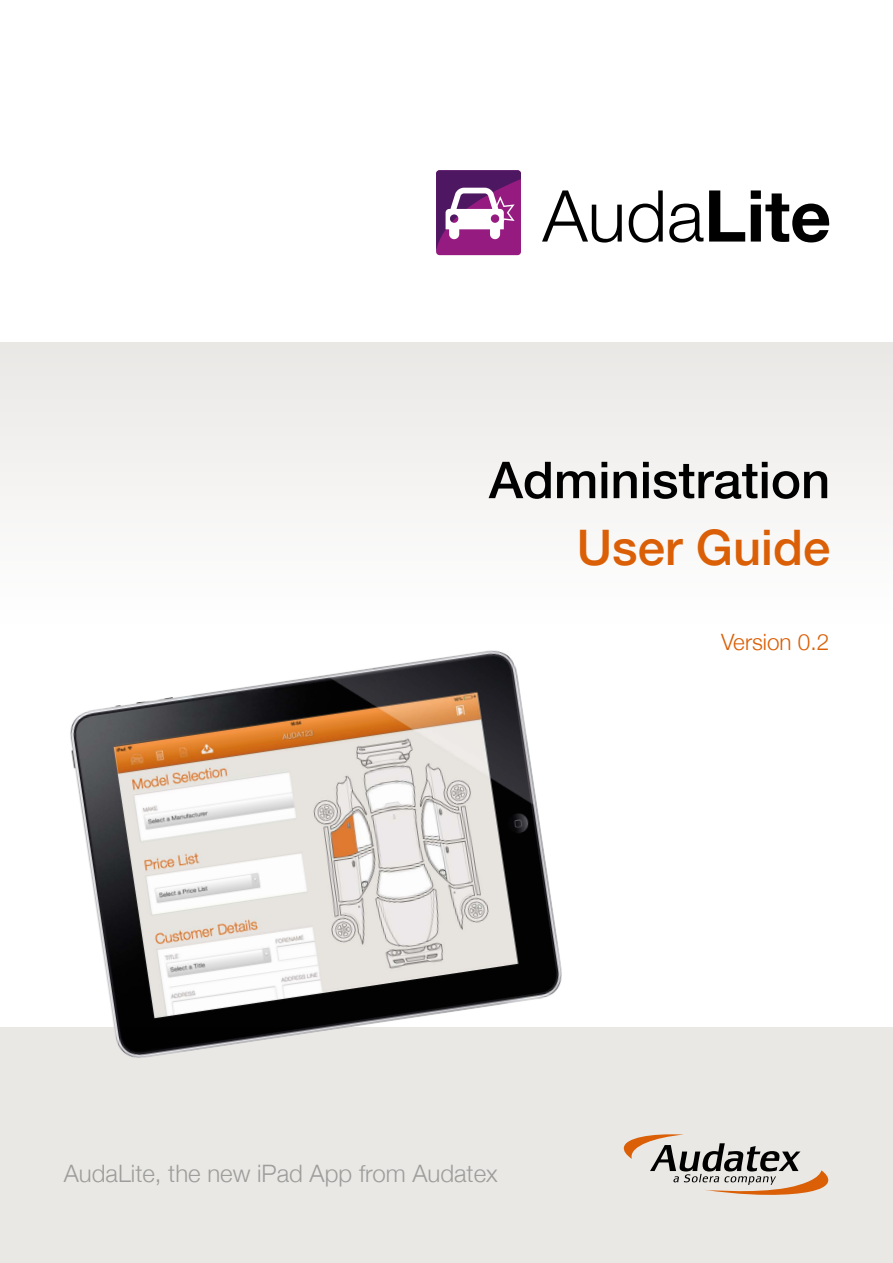
<style>
.page{position:relative;width:893px;height:1263px;background:#fff}
.page>*{position:absolute;margin:0;border:0;box-sizing:border-box;transform-origin:0 0}
.t1{font:500 50.85px "Helvetica Neue";color:#000}
.t2{font:500 49.05px "Helvetica Neue";color:#da5f06}
.t3{font:300 24px "Helvetica Neue";color:#9d9d9c}
.t4{font:300 22.5px "Helvetica Neue";color:#da5f06}
</style>
<div class="page">
<div style="left:0;top:343px;width:893px;height:288px;background:#f4f3f2"></div>
<div style="left:0;top:1028px;width:893px;height:235px;background:#eae8e5"></div>
<svg style="left:623px;top:1134px;width:206px;height:61px"></svg>
<svg style="left:542px;top:190px;width:80px;height:53px"></svg>
<svg style="left:629px;top:190px;width:34px;height:53px"></svg>
<svg style="left:669px;top:204px;width:34px;height:39px"></svg>
<svg style="left:709px;top:190px;width:36px;height:52px"></svg>
<svg style="left:751px;top:190px;width:78px;height:52px"></svg>
<div style="left:436px;top:170px;width:85px;height:85px;background:#951b81;border-radius:3px"></div>
<svg style="left:436px;top:170px;width:85px;height:81px"></svg>
<img style="left:56px;top:604px;width:736px;height:454px">
<h1 class="t1" style="left:489px;top:439px;width:343px">Administration</h1>
<h2 class="t2" style="left:577px;top:508px;width:255px">User Guide</h2>
<p class="t3" style="left:64px;top:1154px;width:435px">AudaLite, the new iPad App from Audatex</p>
<p class="t4" style="left:721px;top:624px;width:109px">Version 0.2</p>
</div>
